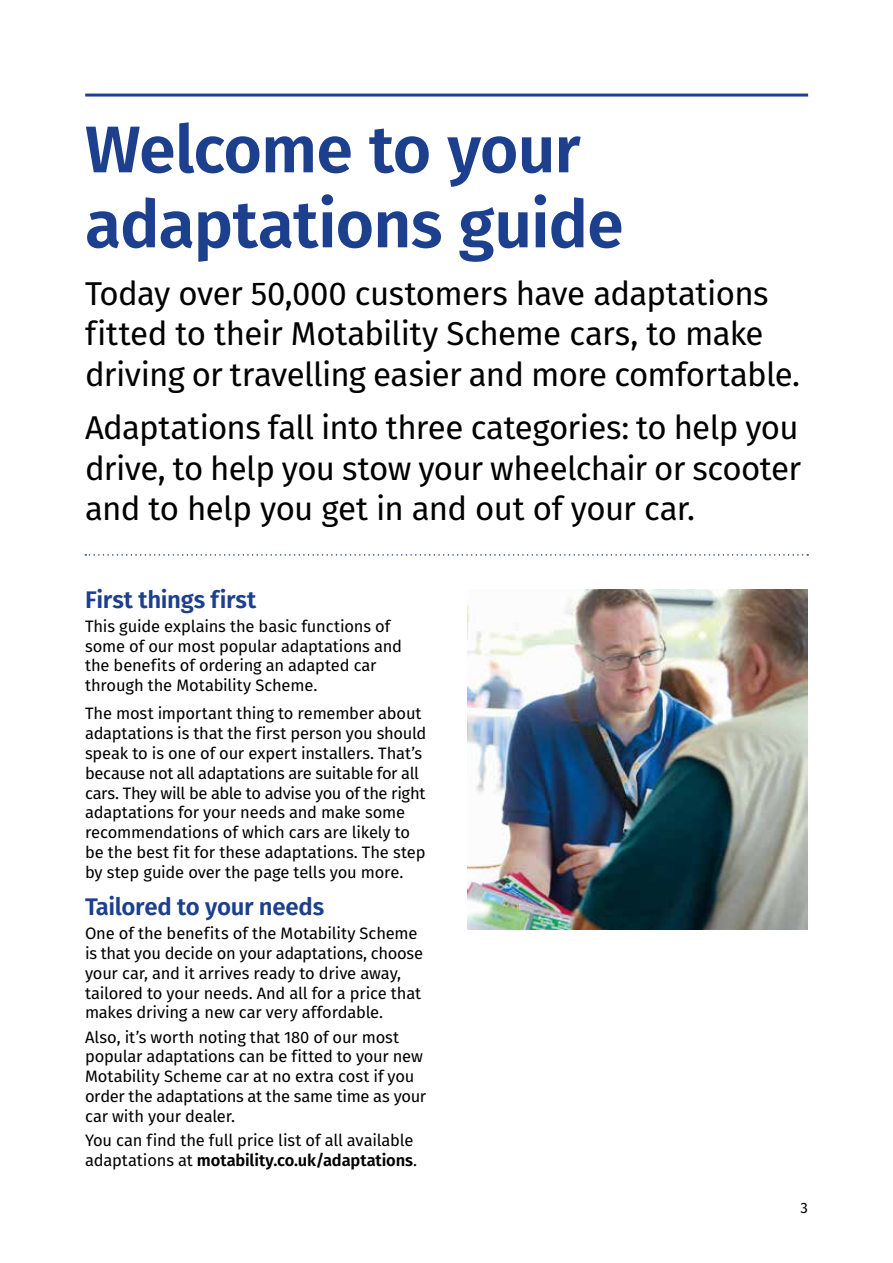
<style>
.page{position:relative;width:893px;height:1263px;background:#fff}
.page>*{position:absolute;margin:0;border:0;box-sizing:border-box;transform-origin:0 0}
.t1{font:600 66px/75px "Fira Sans";letter-spacing:-.015em;color:#1c3f8e}
.t2{font:33px/40.5px "Fira Sans";letter-spacing:-.02em;color:#000}
.t3{font:600 24px "Fira Sans";letter-spacing:-.015em;color:#1c3f8e}
.t4{font:16.5px/19.8px "Fira Sans";letter-spacing:-.01em;color:#000}
.t5{font:15px "Fira Sans";color:#000}
.s1{font-weight:600}
</style>
<div class="page">
<hr style="left:85px;top:94px;width:723px;height:3px;background:#1c3f8e">
<svg style="left:85px;top:554px;width:723px;height:2px"></svg>
<img style="left:468px;top:590px;width:340px;height:340px">
<h1 class="t1" style="left:85px;top:108px;width:540px">Welcome to your adaptations guide</h1>
<h2 class="t2" style="left:85px;top:272px;width:717px">Today over 50,000 customers have adaptations fitted to their Motability Scheme cars, to make driving or travelling easier and more comfortable.</h2>
<h2 class="t2" style="left:85px;top:406px;width:718px;text-align:justify">Adaptations fall into three categories: to help you drive, to help you stow your wheelchair or scooter and to help you get in and out of your car.</h2>
<h3 class="t3" style="left:85px;top:580px;width:173px">First things first</h3>
<p class="t4" style="left:85px;top:616px;width:318px">This guide explains the basic functions of some of our most popular adaptations and the benefits of ordering an adapted car through the Motability Scheme.</p>
<p class="t4" style="left:85px;top:703px;width:343px">The most important thing to remember about adaptations is that the first person you should speak to is one of our expert installers. That’s because not all adaptations are suitable for all cars. They will be able to advise you of the right adaptations for your needs and make some recommendations of which cars are likely to be the best fit for these adaptations. The step by step guide over the page tells you more.</p>
<h3 class="t3" style="left:85px;top:887px;width:241px">Tailored to your needs</h3>
<p class="t4" style="left:85px;top:923px;width:340px">One of the benefits of the Motability Scheme is that you decide on your adaptations, choose your car, and it arrives ready to drive away, tailored to your needs. And all for a price that makes driving a new car very affordable.</p>
<p class="t4" style="left:85px;top:1026px;width:343px">Also, it’s worth noting that 180 of our most popular adaptations can be fitted to your new Motability Scheme car at no extra cost if you order the adaptations at the same time as your car with your dealer.</p>
<p class="t4" style="left:85px;top:1130px;width:333px">You can find the full price list of all available adaptations at <span class="s1">motability.co.uk/adaptations</span>.</p>
<p class="t5" style="left:800px;top:1196px;width:9px">3</p>
</div>
